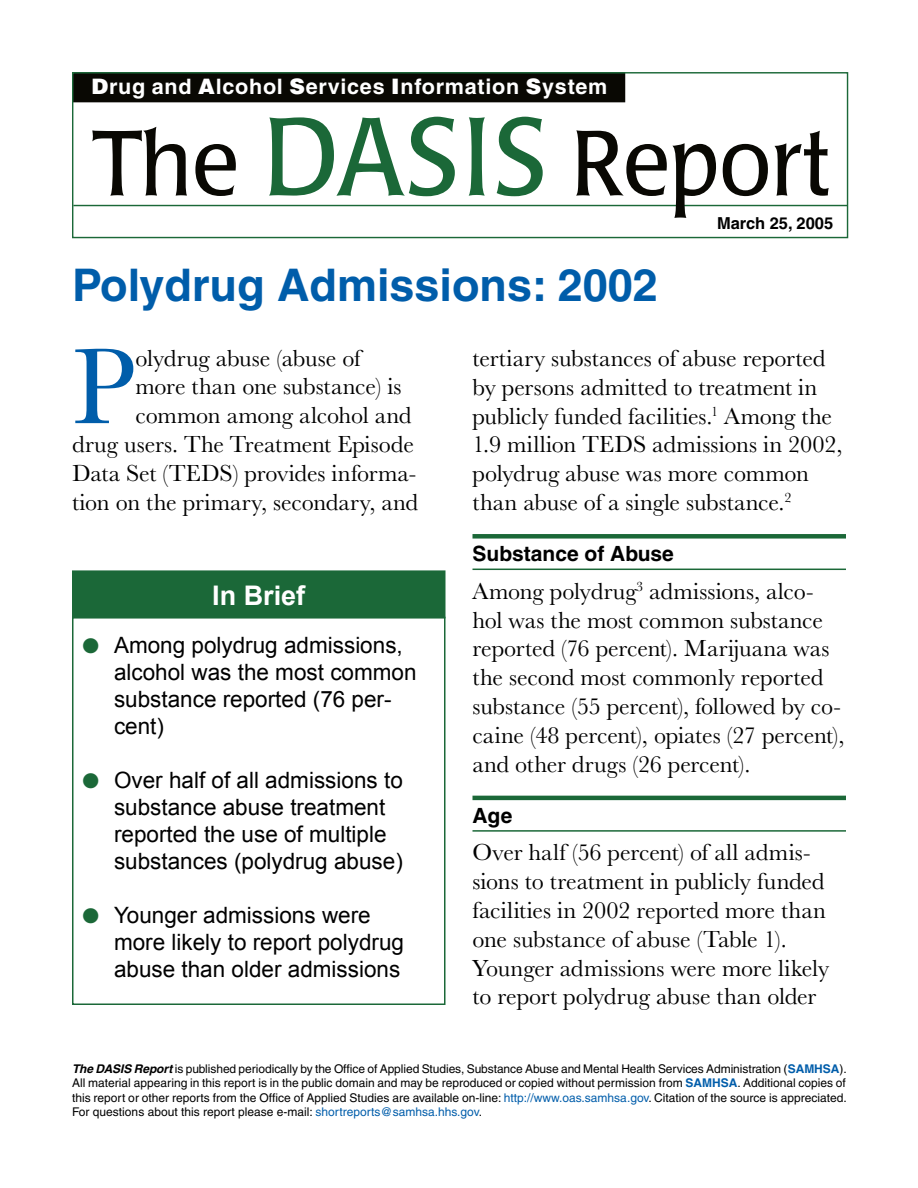
<style>
.page{position:relative;width:918px;height:1188px;background:#fff}
.page>*{position:absolute;margin:0;border:0;box-sizing:border-box;transform-origin:0 0}
.Intro_Drop_Cap{font:110.4px "URW Basker T";color:#005daa}
.t1{font:109.5px "Poppl Laudatio";letter-spacing:.03em;color:#1b6838;scale:.94 1}
.t2{font:91.2px "Poppl Laudatio";color:#090803;scale:.94 1}
.t3{font:700 45px "Helvetica";color:#005daa}
.In_Brief_Head{font:700 27px "Arial";color:#fff}
.Intro_No_Indent{font:24px/28.8px "URW Basker T";letter-spacing:-.005em;color:#000}
.Intro_Drop_Cap-2{font:24px/28.8px "URW Basker T";color:#000}
.Bulleted_List{font:22.5px/27px "Arial";color:#000}
.t4{font:700 21.3px "Helvetica";letter-spacing:.035em;color:#fff}
.t5{font:900 21.3px "Helvetica";color:#fff}
.Subhead{font:700 21px "Helvetica";color:#000}
.t6{font:21px "Zapf Dingbats";color:#1b6838}
.DASIS_body_text{font:700 16.5px "Helvetica";color:#000}
._1st_Pg_Credit{font:12px/14.4px "Helvetica";color:#000;text-align:justify}
.s1{font-weight:900}
.s2{font-size:91.2px;color:#090803}
.s3{font-weight:700;font-style:italic}
.s4{font-weight:700;color:#005daa}
.s5{color:#005daa}
</style>
<div class="page">
<div style="left:73px;top:571px;width:372px;height:47px;background:#1b6838"></div>
<div style="left:72px;top:570px;width:374px;height:48px;border:2px solid #1b6838"></div>
<div style="left:73px;top:73px;width:552px;height:29px;background:#090803"></div>
<hr style="left:73px;top:205px;width:774px;height:1px;background:#1b6838">
<div style="left:72px;top:72px;width:776px;height:166px;border:1px solid #1b6838"></div>
<div style="left:72px;top:617px;width:374px;height:388px;border:2px solid #1b6838"></div>
<div style="left:472px;top:534px;width:374px;height:5px;background:#1b6838"></div>
<hr style="left:472px;top:569px;width:374px;height:1px;background:#1b6838">
<hr style="left:472px;top:796px;width:374px;height:4px;background:#1b6838">
<hr style="left:472px;top:830px;width:374px;height:2px;background:#1b6838">
<p class="t4" style="left:92px;top:73px;width:464px"><span class="s1">D</span>rug and lcohol <span class="s1">S</span>ervices n<span class="s1">I</span> formation y</p>
<p class="t5" style="left:198px;top:72px;width:18px">A</p>
<p class="t4" style="left:526px;top:73px;width:83px"><span class="s1">S</span> stem</p>
<p class="t1" style="left:92px;top:96px;width:485px"><span class="s2">The</span> DASIS</p>
<p class="t2" style="left:571px;top:113px;width:277px">Report</p>
<p class="DASIS_body_text" style="left:717px;top:213px;width:118px">March 25, 2005</p>
<p class="t3" style="left:72px;top:258px;width:587px">Polydrug Admissions: 2002</p>
<p class="Intro_Drop_Cap" style="left:72px;top:330px;width:65px">P</p>
<p class="Intro_Drop_Cap-2" style="left:136px;top:344px;width:227px">olydrug abuse (abuse of</p>
<p class="Intro_Drop_Cap-2" style="left:472px;top:344px;width:371px">tertiary substances of abuse reported by persons admitted to treatment in publicly funded facilities.<sup>1</sup> Among the 1.9 million TEDS admissions in 2002, polydrug abuse was more common than abuse of a single substance.<sup>2</sup></p>
<p class="Subhead" style="left:472px;top:541px;width:203px">Substance of Abuse</p>
<p class="Intro_No_Indent" style="left:472px;top:577px;width:373px">Among polydrug<sup>3</sup> admissions, alco&shy;hol was the most common substance reported (76 percent). Marijuana was the second most commonly reported substance (55 percent), followed by co&shy;caine (48 percent), opiates (27 percent), and other drugs (26 percent).</p>
<p class="Subhead" style="left:472px;top:802px;width:41px">Age</p>
<p class="Intro_No_Indent" style="left:472px;top:839px;width:358px">Over half (56 percent) of all admis&shy;sions to treatment in publicly funded facilities in 2002 reported more than one substance of abuse (Table 1).<br>Younger admissions were more likely to report polydrug abuse than older</p>
<p class="Intro_Drop_Cap-2" style="left:136px;top:373px;width:268px">more than one substance) is</p>
<p class="Intro_Drop_Cap-2" style="left:136px;top:402px;width:277px">common among alcohol and</p>
<p class="Intro_Drop_Cap-2" style="left:72px;top:430px;width:343px">drug users. The Treatment Episode</p>
<p class="Intro_Drop_Cap-2" style="left:72px;top:459px;width:346px">Data Set (TEDS) provides informa-</p>
<p class="Intro_Drop_Cap-2" style="left:72px;top:488px;width:348px">tion on the primary, secondary, and</p>
<p class="In_Brief_Head" style="left:212px;top:578px;width:95px">In Brief</p>
<p class="Bulleted_List" style="left:114px;top:631px;width:304px">Among polydrug admissions, alcohol was the most common substance reported (76 per&shy;cent)</p>
<p class="Bulleted_List" style="left:114px;top:766px;width:290px">Over half of all admissions to substance abuse treatment reported the use of multiple substances (polydrug abuse)</p>
<p class="Bulleted_List" style="left:114px;top:901px;width:292px">Younger admissions were more likely to report polydrug abuse than older admissions</p>
<h3 class="t6" style="left:82px;top:635px;width:18px">●</h3>
<h3 class="t6" style="left:82px;top:770px;width:18px">●</h3>
<h3 class="t6" style="left:82px;top:905px;width:18px">●</h3>
<p class="_1st_Pg_Credit" style="left:72px;top:1061px;width:776px"><span class="s3">The DASIS Report</span> is published periodically by the Office of Applied Studies, Substance Abuse and Mental Health Services Administration (<span class="s4">SAMHSA</span>).<br>All material appearing in this report is in the public domain and may be reproduced or copied without permission from <span class="s4">SAMHSA</span>. Additional copies of this report or other reports from the Office of Applied Studies are available on-line: <span class="s5">http://www.oas.samhsa.gov</span>. Citation of the source is appreciated.<br>For questions about this report please e-mail: <span class="s5">shortreports@samhsa.hhs.gov</span>.</p>
</div>
